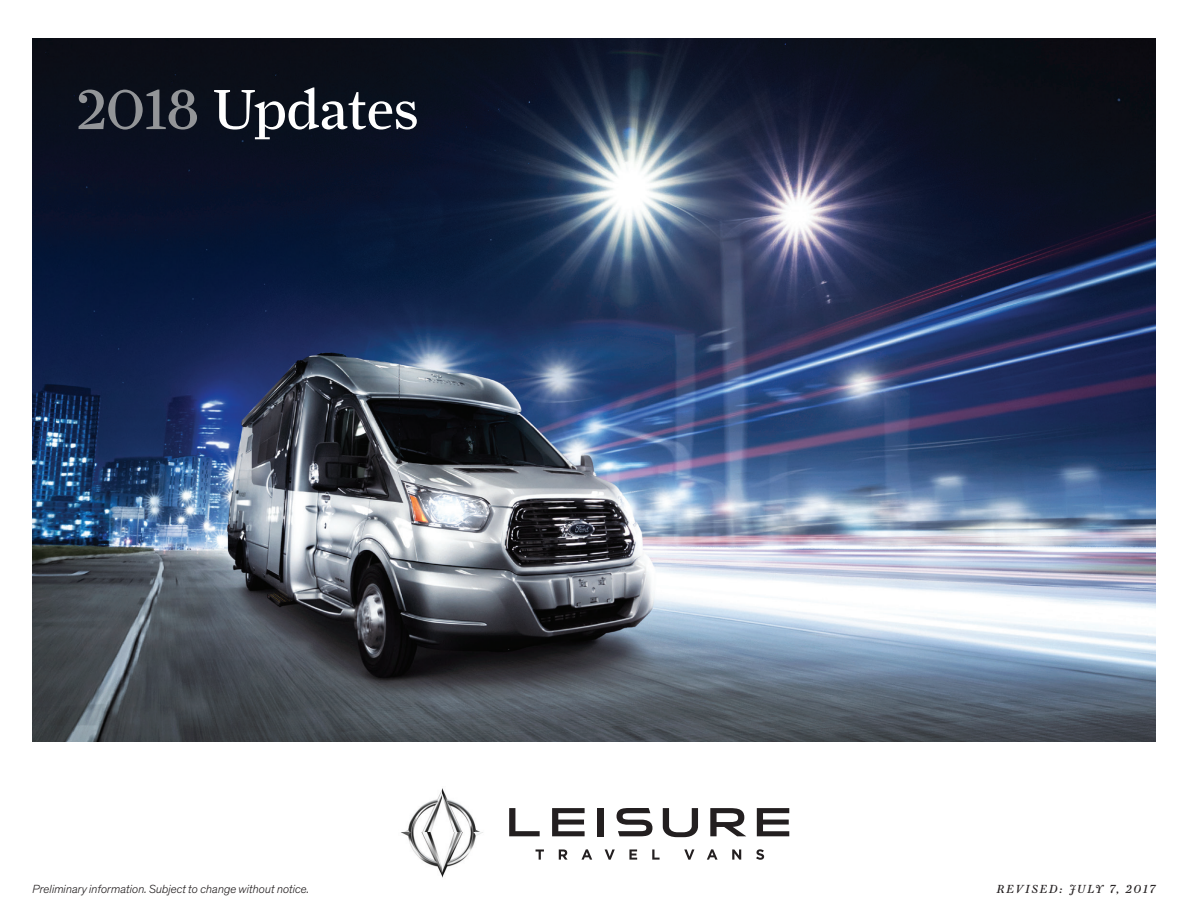
<style>
.page{position:relative;width:1188px;height:918px;background:#fff}
.page>*{position:absolute;margin:0;border:0;box-sizing:border-box;transform-origin:0 0}
.t1{font:56.7px "Farnham Display";color:#fff}
.t2{font:italic 300 12px "Theinhardt";color:#231f20}
.t3{font:italic 11.7px "Farnham Display";letter-spacing:.15em;color:#231f20}
.s1{color:#939598}
</style>
<div class="page">
<img style="left:32px;top:39px;width:1124px;height:703px">
<img style="left:400px;top:788px;width:83px;height:90px">
<svg style="left:509px;top:808px;width:31px;height:28px"></svg>
<svg style="left:552px;top:808px;width:33px;height:28px"></svg>
<div style="left:598px;top:808px;width:6px;height:28px;background:#231f20"></div>
<svg style="left:757px;top:808px;width:32px;height:28px"></svg>
<svg style="left:663px;top:808px;width:35px;height:29px"></svg>
<svg style="left:617px;top:808px;width:35px;height:28px"></svg>
<svg style="left:710px;top:808px;width:36px;height:28px"></svg>
<svg style="left:536px;top:849px;width:8px;height:11px"></svg>
<svg style="left:559px;top:849px;width:9px;height:11px"></svg>
<svg style="left:581px;top:849px;width:11px;height:11px"></svg>
<svg style="left:605px;top:849px;width:10px;height:11px"></svg>
<svg style="left:629px;top:849px;width:8px;height:11px"></svg>
<svg style="left:652px;top:849px;width:8px;height:11px"></svg>
<svg style="left:684px;top:849px;width:10px;height:11px"></svg>
<svg style="left:707px;top:849px;width:11px;height:11px"></svg>
<svg style="left:732px;top:849px;width:9px;height:11px"></svg>
<svg style="left:756px;top:849px;width:8px;height:11px"></svg>
<h1 class="t1" style="left:77px;top:76px;width:343px"><span class="s1">2018</span> Updates</h1>
<p class="t2" style="left:32px;top:882px;width:278px">Preliminary information. Subject to change without notice.</p>
<p class="t3" style="left:997px;top:883px;width:160px">REVISED: JULY 7, 2017</p>
</div>
